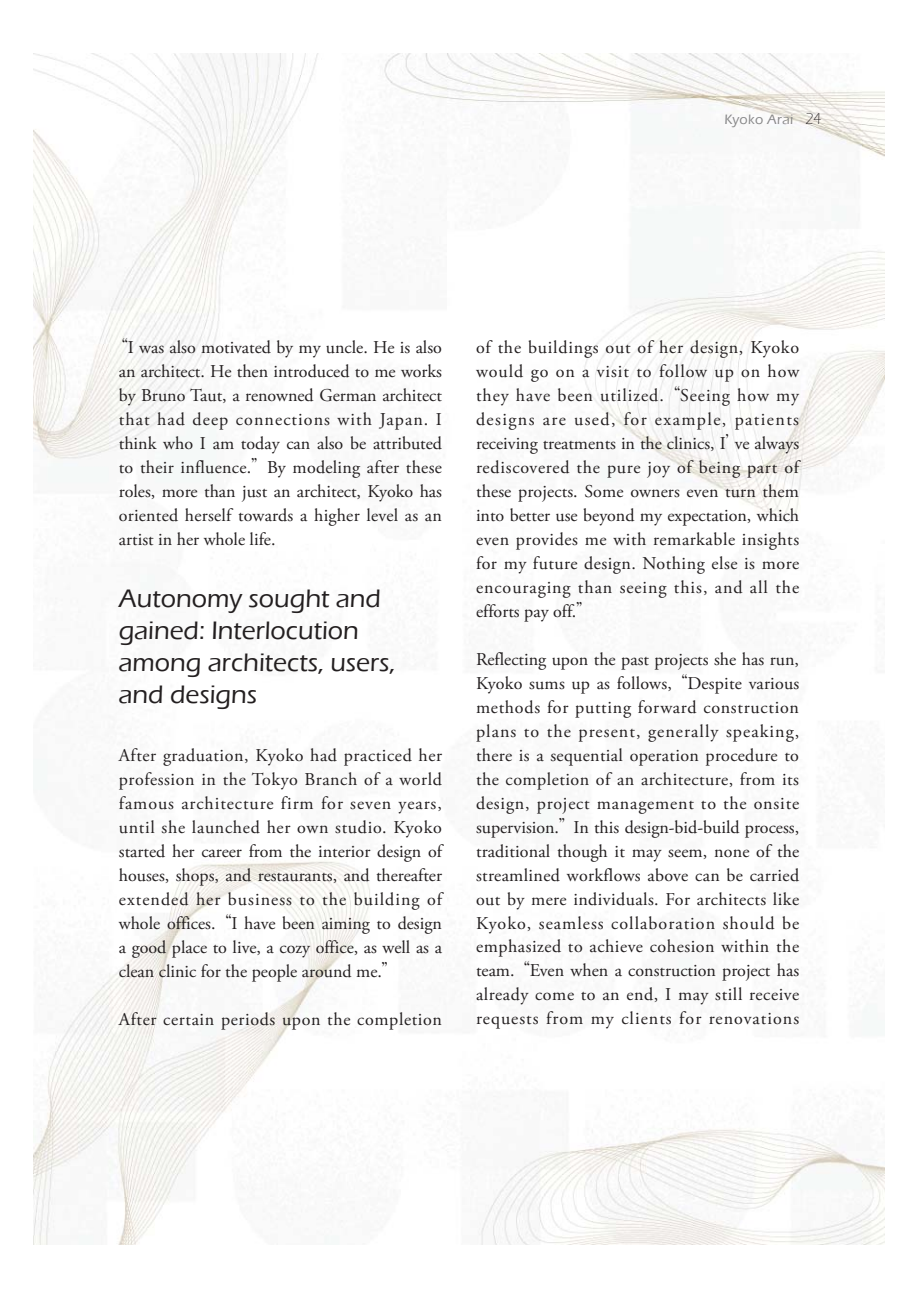
<style>
.page{position:relative;width:918px;height:1298px;background:#fff}
.page>*{position:absolute;margin:0;border:0;box-sizing:border-box;transform-origin:0 0}
.t1{font:500 26px/32px "Eras ITC";color:#231f20}
.t2{font:18px/24px "Adobe Garamond Pro";letter-spacing:.03em;color:#231f20;text-align:justify}
.t3{font:300 16px "Eras ITC";color:#231f20}
.t4{font:500 14px "Eras ITC";letter-spacing:.025em;color:#888889}
.s1{font-family:"DF Li Song Std W3 E Ten B5 H"}
</style>
<div class="page">
<img style="left:34px;top:54px;width:850px;height:1190px">
<p class="t4" style="left:725px;top:111px;width:70px">Kyoko Arai</p>
<p class="t3" style="left:805px;top:110px;width:18px">24</p>
<p class="t2" style="left:119px;top:336px;width:325px;text-indent:-9px"><span class="s1">“</span>I was also motivated by my uncle. He is also an architect. He then introduced to me works by Bruno Taut, a renowned German architect that had deep connections with Japan. I think who I am today can also be attributed to their influence.<span class="s1">”</span>By modeling after these roles, more than just an architect, Kyoko has oriented herself towards a higher level as an artist in her whole life.</p>
<h1 class="t1" style="left:119px;top:583px;width:278px">Autonomy sought and gained: Interlocution among architects, users, and designs</h1>
<p class="t2" style="left:119px;top:744px;width:325px">After graduation, Kyoko had practiced her profession in the Tokyo Branch of a world famous architecture firm for seven years, until she launched her own studio. Kyoko started her career from the interior design of houses, shops, and restaurants, and thereafter extended her business to the building of whole offices. <span class="s1">“</span>I have been aiming to design a good place to live, a cozy office, as well as a clean clinic for the people around me.<span class="s1">”</span></p>
<p class="t2" style="left:119px;top:1008px;width:325px">After certain periods upon the completion</p>
<p class="t2" style="left:476px;top:336px;width:325px">of the buildings out of her design, Kyoko would go on a visit to follow up on how they have been utilized. <span class="s1">“</span>Seeing how my designs are used, for example, patients receiving treatments in the clinics, I<span class="s1">’</span>ve always rediscovered the pure joy of being part of these projects. Some owners even turn them into better use beyond my expectation, which even provides me with remarkable insights for my future design. Nothing else is more encouraging than seeing this, and all the efforts pay off.<span class="s1">”</span></p>
<p class="t2" style="left:476px;top:648px;width:325px">Reflecting upon the past projects she has run, Kyoko sums up as follows, <span class="s1">“</span>Despite various methods for putting forward construction plans to the present, generally speaking, there is a sequential operation procedure to the completion of an architecture, from its design, project management to the onsite supervision.<span class="s1">”</span>In this design-bid-build process, traditional though it may seem, none of the streamlined workflows above can be carried out by mere individuals. For architects like Kyoko, seamless collaboration should be emphasized to achieve cohesion within the team. <span class="s1">“</span>Even when a construction project has already come to an end, I may still receive requests from my clients for renovations</p>
</div>
